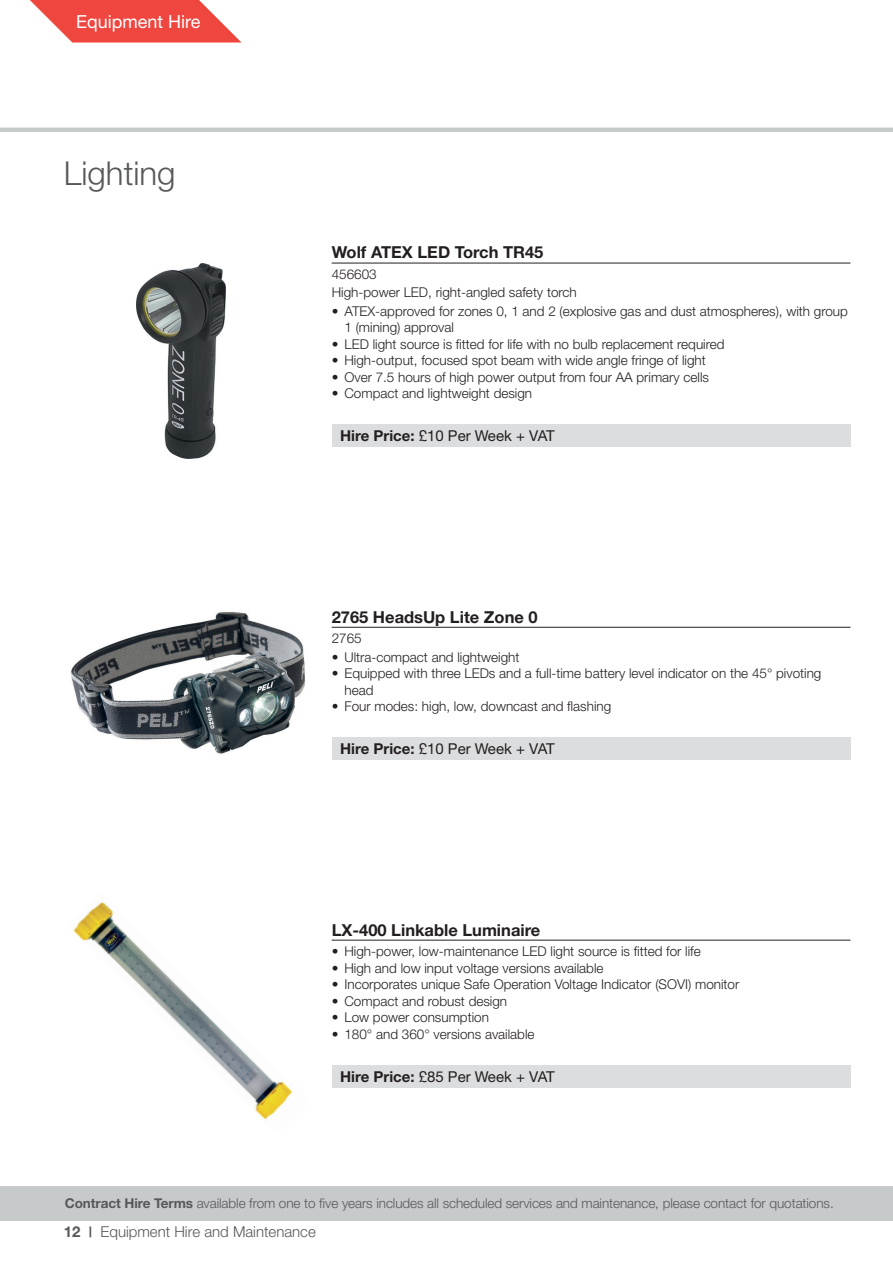
<style>
.page{position:relative;width:893px;height:1263px;background:#fff}
.page>*{position:absolute;margin:0;border:0;box-sizing:border-box;transform-origin:0 0}
.t1{font:300 33px "Helvetica Neue LT Std";color:#57585a}
.t2{font:18px "Helvetica Neue LT Std";color:#fff}
.t3{font:700 16.5px "Helvetica Neue LT Std";color:#231f20}
.t4{font:15px "Helvetica Neue LT Std";color:#231f20}
.t5{font:300 15px "Helvetica Neue LT Std";color:#57585a}
.t6{font:300 13.5px/16.5px "Helvetica Neue LT Std";color:#231f20}
.t7{font:300 13.5px "Helvetica Neue LT Std";letter-spacing:-.005em;color:#57585a}
.s1{font-weight:700}
.s2{font-weight:700;font-size:10.8px}
</style>
<div class="page">
<hr style="left:0;top:128px;width:893px;height:4px;background:#c7caca">
<div style="left:0;top:1186px;width:893px;height:34px;background:#c7caca"></div>
<hr style="left:332px;top:263px;width:518px;height:1px;background:#231f20">
<div style="left:332px;top:424px;width:518px;height:23px;background:#dcddde"></div>
<hr style="left:332px;top:627px;width:518px;height:1px;background:#231f20">
<div style="left:332px;top:737px;width:518px;height:23px;background:#dcddde"></div>
<hr style="left:332px;top:940px;width:518px;height:1px;background:#231f20">
<div style="left:332px;top:1065px;width:518px;height:22px;background:#dcddde"></div>
<img style="left:136px;top:263px;width:90px;height:195px">
<img style="left:73px;top:902px;width:220px;height:218px">
<img style="left:70px;top:611px;width:235px;height:143px">
<svg style="left:30px;top:0;width:212px;height:43px"></svg>
<h2 class="t2" style="left:76px;top:10px;width:126px">Equipment Hire</h2>
<h1 class="t1" style="left:64px;top:153px;width:113px">Lighting</h1>
<p class="t3" style="left:332px;top:242px;width:213px">Wolf ATEX LED Torch TR45</p>
<p class="t6" style="left:332px;top:265px;width:247px;line-height:18.3px">456603<br>High-power LED, right-angled safety torch</p>
<p class="t6" style="left:344px;top:302px;width:505px;text-indent:-13px">• ATEX-approved for zones 0, 1 and 2 (explosive gas and dust atmospheres), with group<br>1 (mining) approval</p>
<p class="t6" style="left:332px;top:335px;width:394px">• LED light source is fitted for life with no bulb replacement required</p>
<p class="t6" style="left:332px;top:352px;width:376px">• High-output, focused spot beam with wide angle fringe of light</p>
<p class="t6" style="left:332px;top:368px;width:379px">• Over 7.5 hours of high power output from four AA primary cells</p>
<p class="t6" style="left:332px;top:385px;width:202px">• Compact and lightweight design</p>
<p class="t4" style="left:340px;top:427px;width:216px"><span class="s1">Hire Price:</span> £10 Per Week + VAT</p>
<p class="t3" style="left:332px;top:607px;width:207px">2765 HeadsUp Lite Zone 0</p>
<p class="t6" style="left:332px;top:630px;width:32px">2765</p>
<p class="t6" style="left:332px;top:648px;width:189px">• Ultra-compact and lightweight</p>
<p class="t6" style="left:344px;top:665px;width:478px;text-indent:-13px">• Equipped with three LEDs and a full-time battery level indicator on the 45° pivoting head</p>
<p class="t6" style="left:332px;top:698px;width:281px">• Four modes: high, low, downcast and flashing</p>
<p class="t4" style="left:340px;top:740px;width:216px"><span class="s1">Hire Price:</span> £10 Per Week + VAT</p>
<p class="t3" style="left:332px;top:919px;width:210px">LX-400 Linkable Luminaire</p>
<p class="t6" style="left:332px;top:943px;width:371px">• High-power, low-maintenance LED light source is fitted for life</p>
<p class="t6" style="left:332px;top:959px;width:273px">• High and low input voltage versions available</p>
<p class="t6" style="left:332px;top:976px;width:409px">• Incorporates unique Safe Operation Voltage Indicator (SOVI) monitor</p>
<p class="t6" style="left:332px;top:992px;width:177px">• Compact and robust design</p>
<p class="t6" style="left:332px;top:1009px;width:159px">• Low power consumption</p>
<p class="t6" style="left:332px;top:1025px;width:204px">• 180° and 360° versions available</p>
<p class="t4" style="left:340px;top:1067px;width:216px"><span class="s1">Hire Price:</span> £85 Per Week + VAT</p>
<p class="t7" style="left:65px;top:1195px;width:770px"><span class="s1">Contract Hire Terms</span> available from one to five years includes all scheduled services and maintenance, please contact for quotations.</p>
<p class="t5" style="left:64px;top:1223px;width:254px"><span class="s1">12</span> <span class="s2">|</span> Equipment Hire and Maintenance</p>
</div>
